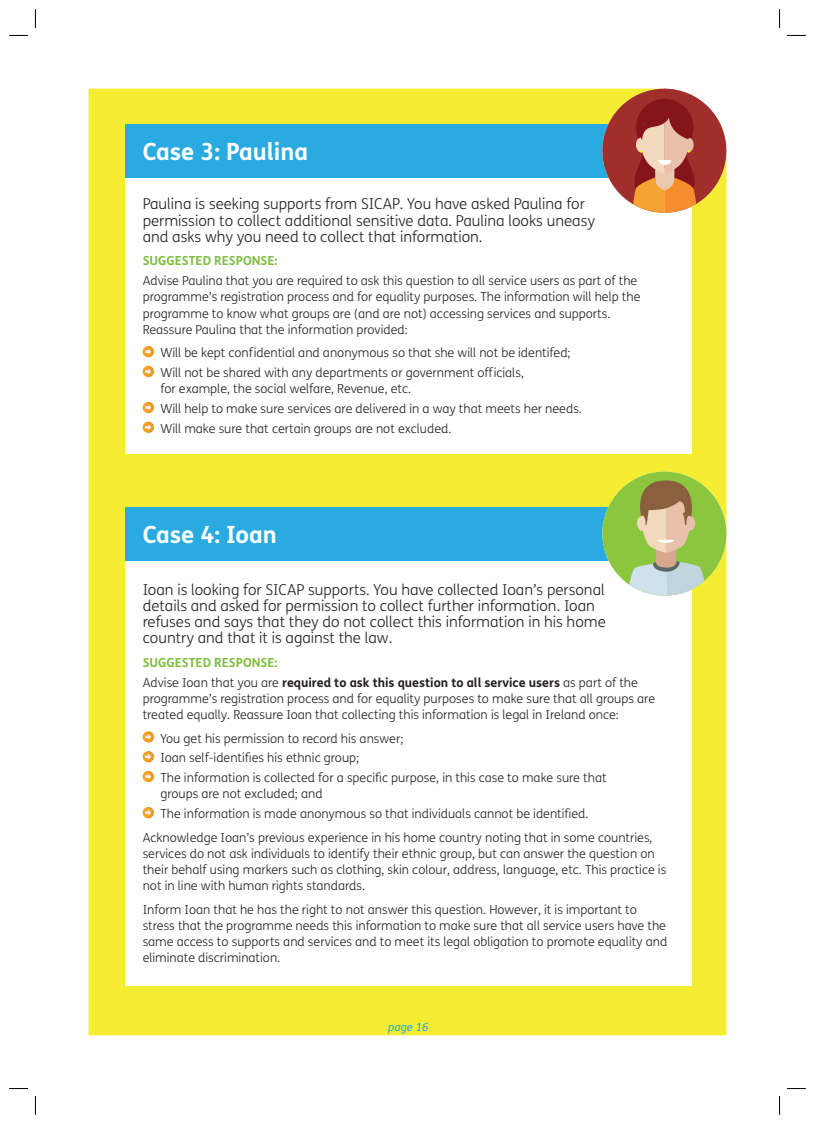
<style>
.page{position:relative;width:815px;height:1124px;background:#fff}
.page>*{position:absolute;margin:0;border:0;box-sizing:border-box;transform-origin:0 0}
.t1{font:700 23.75px "FS Me";color:#fff}
.t2{font:300 15px/16.2px "FS Me";color:#231f20}
.t3{font:300 12.5px/16.2px "FS Me";color:#231f20}
.t4{font:700 12.5px "FS Me";color:#80be41}
.t5{font:italic 11.25px "FS Me";color:#29abe2}
.s1{font-weight:700}
</style>
<div class="page">
<div style="left:89px;top:89px;width:637px;height:946px;background:#f4ed31"></div>
<div style="left:125px;top:177px;width:567px;height:277px;background:#fff"></div>
<svg style="left:143px;top:346px;width:11px;height:11px"></svg>
<svg style="left:143px;top:366px;width:11px;height:11px"></svg>
<svg style="left:143px;top:402px;width:11px;height:11px"></svg>
<svg style="left:143px;top:421px;width:11px;height:12px"></svg>
<div style="left:125px;top:560px;width:567px;height:425px;background:#fff"></div>
<svg style="left:143px;top:731px;width:11px;height:11px"></svg>
<svg style="left:143px;top:751px;width:11px;height:11px"></svg>
<svg style="left:143px;top:770px;width:11px;height:12px"></svg>
<svg style="left:143px;top:807px;width:11px;height:11px"></svg>
<div style="left:125px;top:124px;width:567px;height:53px;background:#29abe2"></div>
<div style="left:125px;top:507px;width:567px;height:53px;background:#29abe2"></div>
<svg style="left:602px;top:89px;width:124px;height:124px;background:#c17555"></svg>
<svg style="left:602px;top:471px;width:124px;height:124px;background:#b4c86b"></svg>
<svg style="left:9px;top:35px;width:19px;height:1px"></svg>
<svg style="left:787px;top:35px;width:19px;height:1px"></svg>
<svg style="left:9px;top:1088px;width:19px;height:1px"></svg>
<svg style="left:787px;top:1088px;width:19px;height:1px"></svg>
<svg style="left:35px;top:9px;width:1px;height:19px"></svg>
<svg style="left:35px;top:1096px;width:1px;height:18px"></svg>
<svg style="left:779px;top:9px;width:1px;height:19px"></svg>
<svg style="left:779px;top:1096px;width:1px;height:18px"></svg>
<p class="t1" style="left:143px;top:133px;width:167px">Case 3: Paulina</p>
<p class="t2" style="left:143px;top:196px;width:454px">Paulina is seeking supports from SICAP. You have asked Paulina for permission to collect additional sensitive data. Paulina looks uneasy and asks why you need to collect that information.</p>
<p class="t4" style="left:143px;top:251px;width:136px">SUGGESTED RESPONSE:</p>
<p class="t3" style="left:143px;top:272px;width:499px">Advise Paulina that you are required to ask this question to all service users as part of the programme’s registration process and for equality purposes. The information will help the programme to know what groups are (and are not) accessing services and supports.<br>Reassure Paulina that the information provided:</p>
<p class="t3" style="left:160px;top:344px;width:412px">Will be kept conf idential and anonymous so that she will not be identifed;</p>
<p class="t3" style="left:160px;top:364px;width:365px">Will not be shared with any departments or government off icials, for example, the social welfare, Revenue, etc.</p>
<p class="t3" style="left:160px;top:400px;width:423px">Will help to make sure services are delivered in a way that meets her needs.</p>
<p class="t3" style="left:160px;top:420px;width:293px">Will make sure that certain groups are not excluded.</p>
<p class="t1" style="left:143px;top:515px;width:136px">Case 4: Ioan</p>
<p class="t2" style="left:143px;top:581px;width:465px">Ioan is looking for SICAP supports. You have collected Ioan’s personal details and asked for permission to collect further information. Ioan refuses and says that they do not collect this information in his home country and that it is against the law.</p>
<p class="t4" style="left:143px;top:652px;width:136px">SUGGESTED RESPONSE:</p>
<p class="t3" style="left:143px;top:673px;width:514px">Advise Ioan that you are <span class="s1">required to ask this question to all service users</span> as part of the programme’s registration process and for equality purposes to make sure that all groups are treated equally. Reassure Ioan that collecting this information is legal in Ireland once:</p>
<p class="t3" style="left:160px;top:729px;width:244px">You get his permission to record his answer;</p>
<p class="t3" style="left:160px;top:749px;width:200px">Ioan self-identifies his ethnic group;</p>
<p class="t3" style="left:160px;top:769px;width:448px">The information is collected for a specific purpose, in this case to make sure that groups are not excluded; and</p>
<p class="t3" style="left:160px;top:805px;width:430px">The information is made anonymous so that individuals cannot be identified.</p>
<p class="t3" style="left:143px;top:828px;width:525px">Acknowledge Ioan’s previous experience in his home country noting that in some countries, services do not ask individuals to identify their ethnic group, but can answer the question on their behalf using markers such as clothing, skin colour, address, language, etc. This practice is not in line with human rights standards.</p>
<p class="t3" style="left:143px;top:900px;width:526px">Inform Ioan that he has the right to not answer this question. However, it is important to stress that the programme needs this information to make sure that all service users have the same access to supports and services and to meet its legal obligation to promote equality and eliminate discrimination.</p>
<p class="t5" style="left:388px;top:1018px;width:42px">page 16</p>
</div>
